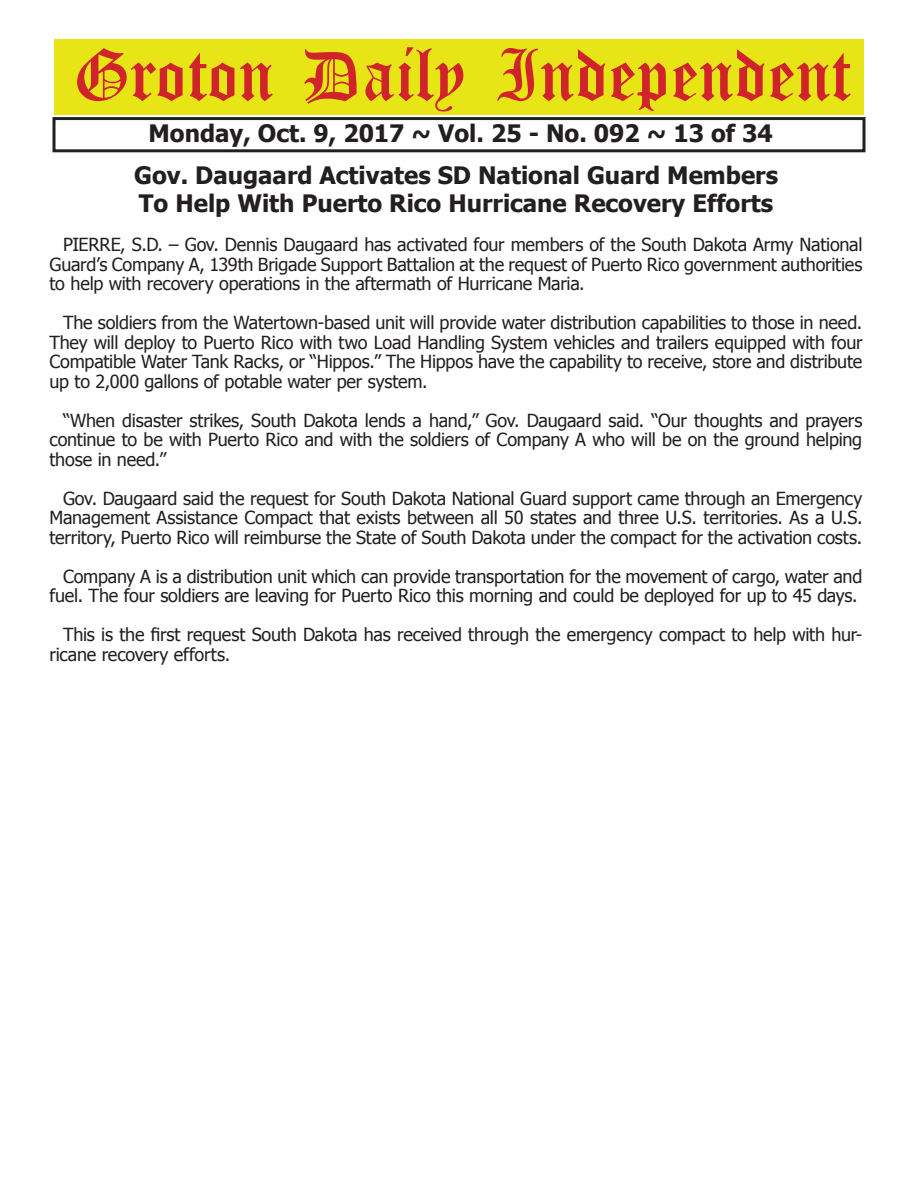
<style>
.page{position:relative;width:918px;height:1188px;background:#fff}
.page>*{position:absolute;margin:0;border:0;box-sizing:border-box;transform-origin:0 0}
.t1{font:54px "Old English Five";color:#d1232a}
.t2{font:700 24px/28.8px "Tahoma";color:#231f20}
.t3{font:18px/19.5px "Tahoma";letter-spacing:-.01em;color:#231f20;text-align:justify}
</style>
<div class="page">
<div style="left:52px;top:117px;width:814px;height:35px;border:3px solid #231f20"></div>
<div style="left:54px;top:40px;width:810px;height:75px;background:#e7e515"></div>
<h1 class="t1" style="left:73px;top:50px;width:779px">Groton Daily Independent</h1>
<h2 class="t2" style="left:148px;top:117px;width:626px">Monday, Oct. 9, 2017 ~ Vol. 25 - No. 092 ~ 13 of 34</h2>
<h2 class="t2" style="left:134px;top:159px;width:645px">Gov. Daugaard Activates SD National Guard Members<br>To Help With Puerto Rico Hurricane Recovery Efforts</h2>
<p class="t3" style="left:50px;top:234px;width:815px;text-indent:14px">PIERRE, S.D. – Gov. Dennis Daugaard has activated four members of the South Dakota Army National Guard’s Company A, 139th Brigade Support Battalion at the request of Puerto Rico government authorities to help with recovery operations in the aftermath of Hurricane Maria.</p>
<p class="t3" style="left:50px;top:312px;width:815px;text-indent:14px">The soldiers from the Watertown-based unit will provide water distribution capabilities to those in need.<br>They will deploy to Puerto Rico with two Load Handling System vehicles and trailers equipped with four Compatible Water Tank Racks, or “Hippos.” The Hippos have the capability to receive, store and distribute up to 2,000 gallons of potable water per system.</p>
<p class="t3" style="left:50px;top:410px;width:815px;text-indent:14px">“When disaster strikes, South Dakota lends a hand,” Gov. Daugaard said. “Our thoughts and prayers continue to be with Puerto Rico and with the soldiers of Company A who will be on the ground helping those in need.”</p>
<p class="t3" style="left:50px;top:488px;width:814px;text-indent:14px">Gov. Daugaard said the request for South Dakota National Guard support came through an Emergency Management Assistance Compact that exists between all 50 states and three U.S. territories. As a U.S. territory, Puerto Rico will reimburse the State of South Dakota under the compact for the activation costs.</p>
<p class="t3" style="left:50px;top:566px;width:814px;text-align:right">Company A is a distribution unit which can provide transportation for the movement of cargo, water and fuel. The four soldiers are leaving for Puerto Rico this morning and could be deployed for up to 45 days.</p>
<p class="t3" style="left:50px;top:624px;width:814px;text-indent:14px">This is the first request South Dakota has received through the emergency compact to help with hur&shy;ricane recovery efforts.</p>
</div>
